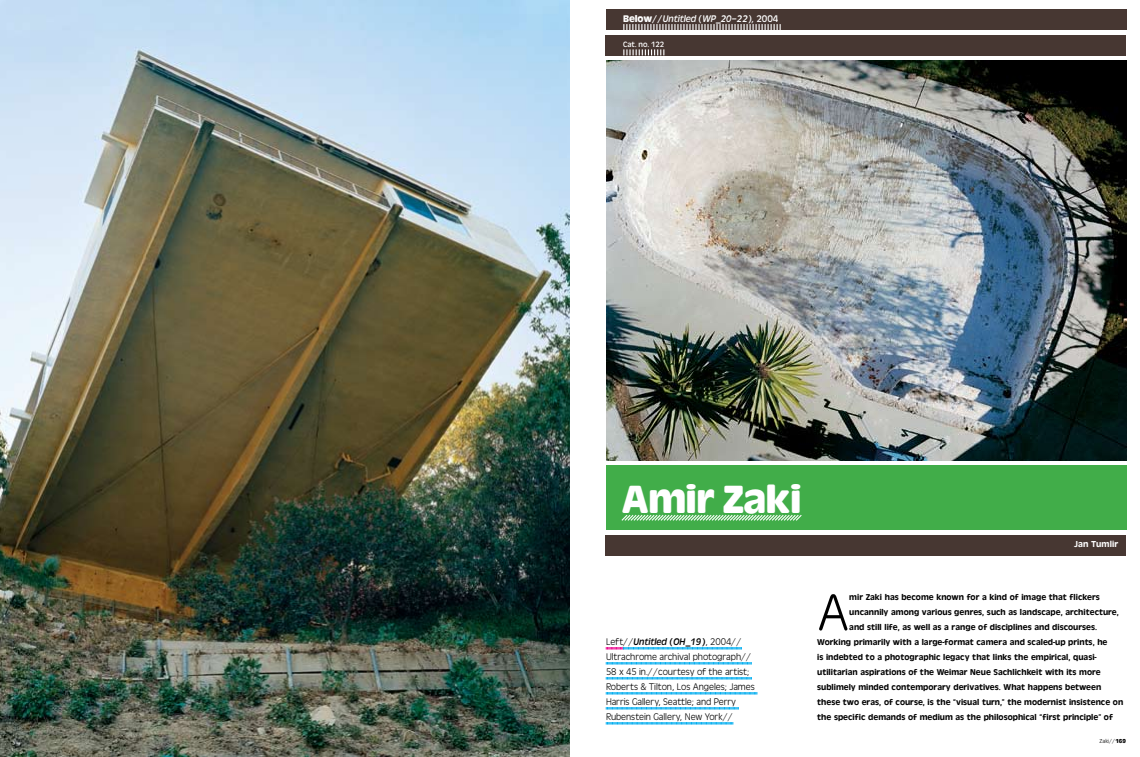
<style>
.page{position:relative;width:1140px;height:757px;background:#fff}
.page>*{position:absolute;margin:0;border:0;box-sizing:border-box;transform-origin:0 0}
.t1{font:53.3px "Antique Olive T Light Ro 1";color:#000}
.t2{font:40.9px "Antique Olive T Bold Ro 1";letter-spacing:-.025em;color:#fff}
.t3{font:10px/15px "Antique Olive T Light Ro 1";letter-spacing:-.005em;color:#000}
.t4{font:10px "Antique Olive T Regular Italic Ro 1";letter-spacing:-.01em;color:#fff}
.t5{font:10px "Antique Olive T Regular Italic Ro 1";letter-spacing:-.005em;color:#000}
.t6{font:9px "Antique Olive T Medium Ro 1";letter-spacing:.005em;color:#fff}
.t7{font:8.8px "Antique Olive T Medium Ro 1";color:#000}
.t8{font:8px "Antique Olive T Regular Ro 1";letter-spacing:-.01em;color:#fff}
.t9{font:6px "Antique Olive T Light Ro 1";color:#000}
.s1{font-family:"Antique Olive T Bold Ro 1"}
.s2{font-family:"Antique Olive T Regular Ro 1"}
.s3{font-family:"Antique Olive T Light Ro 1"}
</style>
<div class="page">
<div style="left:606px;top:10px;width:520px;height:20px;background:#473732"></div>
<div style="left:606px;top:35px;width:520px;height:20px;background:#473732"></div>
<div style="left:606px;top:465px;width:520px;height:65px;background:#41ad49"></div>
<div style="left:606px;top:535px;width:520px;height:20px;background:#473732"></div>
<svg style="left:621px;top:515px;width:181px;height:6px"></svg>
<img style="left:606px;top:61px;width:520px;height:399px">
<img style="left:0;top:0;width:570px;height:757px">
<svg style="left:623px;top:24px;width:157px;height:6px"></svg>
<svg style="left:623px;top:49px;width:41px;height:6px"></svg>
<svg style="left:606px;top:647px;width:136px;height:2px"></svg>
<svg style="left:606px;top:662px;width:146px;height:2px"></svg>
<svg style="left:606px;top:677px;width:146px;height:2px"></svg>
<svg style="left:606px;top:692px;width:151px;height:2px"></svg>
<svg style="left:606px;top:707px;width:133px;height:2px"></svg>
<svg style="left:606px;top:722px;width:127px;height:2px"></svg>
<p class="t4" style="left:623px;top:13px;width:157px"><span class="s1">Below</span><span class="s2">//</span>Untitled (WP_20–22), <span class="s2">2004</span></p>
<p class="t8" style="left:623px;top:40px;width:43px">Cat. no. 122</p>
<h2 class="t2" style="left:621px;top:476px;width:182px">Amir Zaki</h2>
<p class="t6" style="left:1074px;top:539px;width:45px">Jan Tumlir</p>
<p class="t5" style="left:606px;top:636px;width:137px"><span class="s3">Left//</span>Untitled (OH_19)<span class="s3">, 2004//</span></p>
<p class="t3" style="left:606px;top:649px;width:150px">Ultrachrome archival photograph// 58 x 45 in.//courtesy of the artist; Roberts &amp; Tilton, Los Angeles; James Harris Gallery, Seattle; and Perry Rubenstein Gallery, New York//</p>
<h1 class="t1" style="left:817px;top:583px;width:34px">A</h1>
<p class="t7" style="left:849px;top:592px;width:252px">mir Zaki has become known for a kind of image that flickers</p>
<p class="t7" style="left:849px;top:607px;width:271px">uncannily among various genres, such as landscape, architecture,</p>
<p class="t7" style="left:849px;top:622px;width:249px">and still life, as well as a range of disciplines and discourses.</p>
<p class="t7" style="left:817px;top:637px;width:292px">Working primarily with a large-format camera and scaled-up prints, he</p>
<p class="t7" style="left:817px;top:652px;width:281px">is indebted to a photographic legacy that links the empirical, quasi-</p>
<p class="t7" style="left:817px;top:667px;width:285px">utilitarian aspirations of the Weimar Neue Sachlichkeit with its more</p>
<p class="t7" style="left:817px;top:682px;width:285px">sublimely minded contemporary derivatives. What happens between</p>
<p class="t7" style="left:817px;top:697px;width:307px">these two eras, of course, is the “visual turn,” the modernist insistence on</p>
<p class="t7" style="left:817px;top:712px;width:297px">the specific demands of medium as the philosophical “first principle” of</p>
<p class="t9" style="left:1099px;top:737px;width:28px">Zaki//<span class="s1">169</span></p>
</div>
